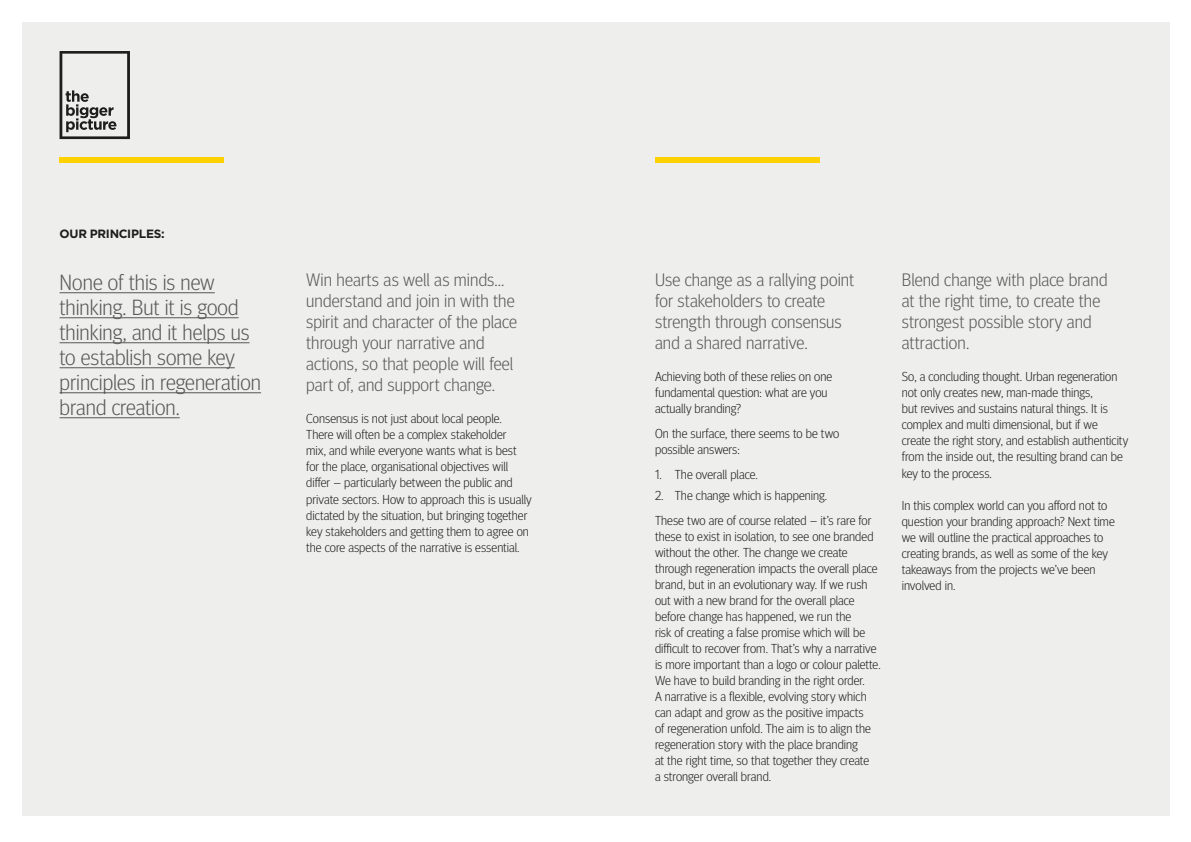
<style>
.page{position:relative;width:1191px;height:842px;background:#fff}
.page>*{position:absolute;margin:0;border:0;box-sizing:border-box;transform-origin:0 0}
.t1{font:300 22px/25px "Meta Headline OT";color:#575756}
.t2{font:300 18px/21px "Meta Headline OT";letter-spacing:.005em;color:#575756}
.t3{font:300 13px/16px "Meta Headline OT";color:#1d1d1b}
.t4{font:700 12px "Gotham";letter-spacing:-.025em;color:#1d1d1b}
</style>
<div class="page">
<div style="left:22px;top:22px;width:1147px;height:793px;background:#eeeeed"></div>
<div style="left:60px;top:157px;width:164px;height:6px;background:#ffd100"></div>
<div style="left:655px;top:157px;width:164px;height:6px;background:#ffd100"></div>
<svg style="left:60px;top:51px;width:70px;height:88px"></svg>
<hr style="left:60px;top:292px;width:155px;height:1px;background:#575756">
<hr style="left:60px;top:317px;width:179px;height:1px;background:#575756">
<hr style="left:60px;top:342px;width:189px;height:1px;background:#575756">
<hr style="left:60px;top:367px;width:175px;height:1px;background:#575756">
<hr style="left:60px;top:392px;width:201px;height:1px;background:#575756">
<hr style="left:60px;top:417px;width:120px;height:1px;background:#575756">
<p class="t4" style="left:60px;top:226px;width:107px">OUR PRINCIPLES:</p>
<h1 class="t1" style="left:60px;top:269px;width:203px">None of this is new thinking. But it is good thinking, and it helps us to establish some key principles in regeneration brand creation.</h1>
<h2 class="t2" style="left:306px;top:269px;width:212px">Win hearts as well as minds... understand and join in with the spirit and character of the place through your narrative and actions, so that people will feel part of, and support change.</h2>
<p class="t3" style="left:306px;top:411px;width:227px">Consensus is not just about local people.<br>There will often be a complex stakeholder<br>mix, and while everyone wants what is best for the place, organisational objectives will differ – particularly between the public and private sectors. How to approach this is usually dictated by the situation, but bringing together key stakeholders and getting them to agree on the core aspects of the narrative is essential.</p>
<h2 class="t2" style="left:655px;top:269px;width:201px">Use change as a rallying point for stakeholders to create strength through consensus and a shared narrative.</h2>
<p class="t3" style="left:655px;top:369px;width:179px">Achieving both of these relies on one fundamental question: what are you actually branding?</p>
<p class="t3" style="left:655px;top:425px;width:186px">On the surface, there seems to be two possible answers:</p>
<p class="t3" style="left:655px;top:466px;width:104px">1. The overall place.</p>
<p class="t3" style="left:655px;top:483px;width:218px;line-height:24.5px">2. The change which is happening.<br>These two are of course related – it’s rare for</p>
<p class="t3" style="left:655px;top:528px;width:227px">these to exist in isolation, to see one branded without the other. The change we create through regeneration impacts the overall place brand, but in an evolutionary way. If we rush out with a new brand for the overall place before change has happened, we run the<br>risk of creating a false promise which will be difficult to recover from. That’s why a narrative is more important than a logo or colour palette.<br>We have to build branding in the right order.<br>A narrative is a flexible, evolving story which can adapt and grow as the positive impacts<br>of regeneration unfold. The aim is to align the regeneration story with the place branding<br>at the right time, so that together they create<br>a stronger overall brand.</p>
<h2 class="t2" style="left:901px;top:269px;width:207px">Blend change with place brand at the right time, to create the strongest possible story and attraction.</h2>
<p class="t3" style="left:901px;top:369px;width:228px">So, a concluding thought. Urban regeneration not only creates new, man-made things,<br>but revives and sustains natural things. It is complex and multi dimensional, but if we create the right story, and establish authenticity from the inside out, the resulting brand can be key to the process.</p>
<p class="t3" style="left:901px;top:497px;width:214px">In this complex world can you afford not to question your branding approach? Next time we will outline the practical approaches to creating brands, as well as some of the key takeaways from the projects we’ve been involved in.</p>
</div>
